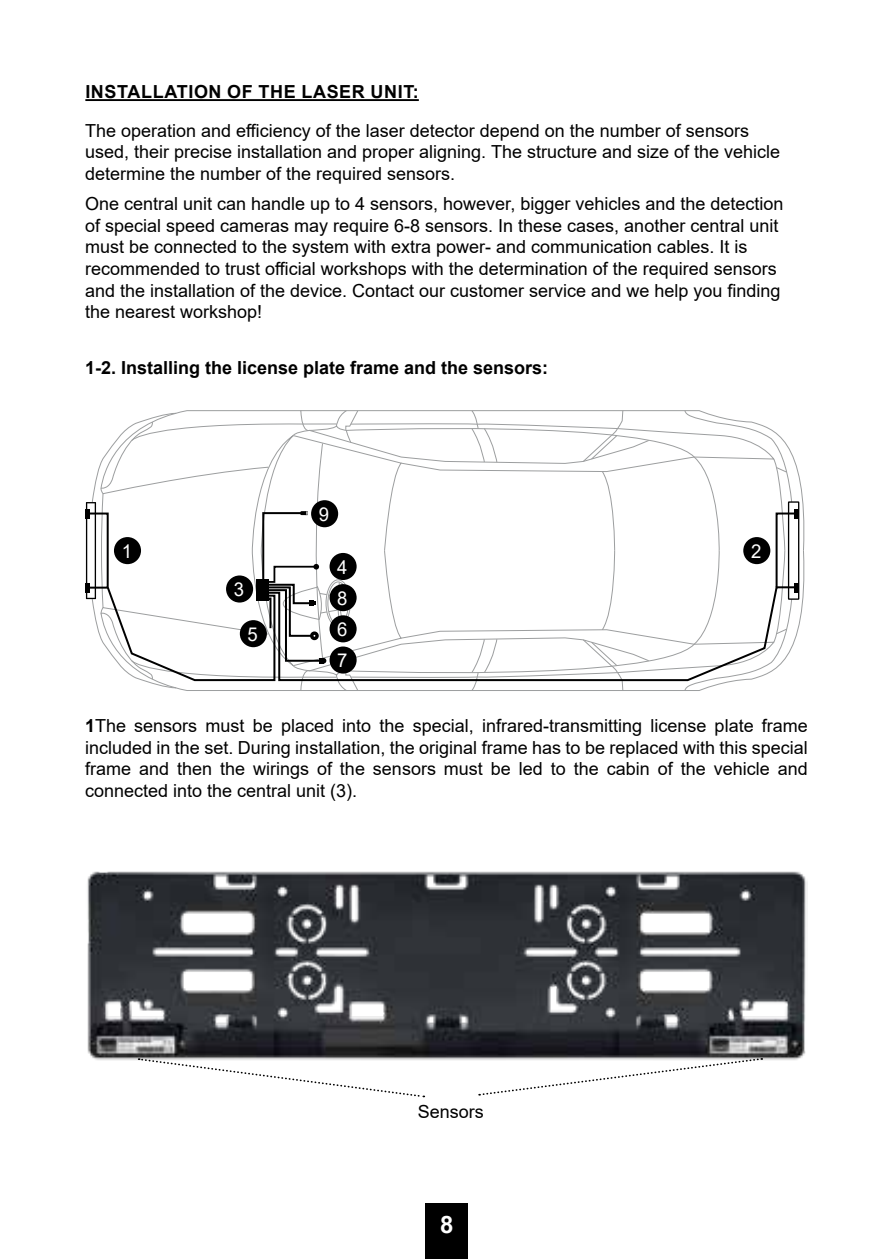
<style>
.page{position:relative;width:893px;height:1259px;background:#fff}
.page>*{position:absolute;margin:0;border:0;box-sizing:border-box;transform-origin:0 0}
.t1{font:700 24px "Arial";color:#fff}
.t2{font:19.2px/31.2px "Arial";color:#fff;text-align:justify}
.t3{font:18px/21.6px "Arial";color:#000}
.t4{font:700 18px "Arial";color:#000}
.t5{font:700 18px "Arial";letter-spacing:.035em;color:#000}
.s1{font-weight:700}
</style>
<div class="page">
<div style="left:426px;top:1203px;width:42px;height:56px;background:#000"></div>
<hr style="left:85px;top:99px;width:334px;height:2px;background:#000">
<img style="left:87px;top:871px;width:721px;height:190px">
<svg style="left:139px;top:1057px;width:285px;height:41px"></svg>
<svg style="left:479px;top:1057px;width:283px;height:39px"></svg>
<svg style="left:86px;top:410px;width:713px;height:281px"></svg>
<div style="left:226px;top:575px;width:27px;height:27px;background:#000;border-radius:50%"></div>
<div style="left:311px;top:500px;width:27px;height:27px;background:#000;border-radius:50%"></div>
<div style="left:330px;top:553px;width:27px;height:27px;background:#000;border-radius:50%"></div>
<div style="left:330px;top:584px;width:27px;height:27px;background:#000;border-radius:50%"></div>
<div style="left:330px;top:615px;width:27px;height:27px;background:#000;border-radius:50%"></div>
<div style="left:330px;top:646px;width:27px;height:27px;background:#000;border-radius:50%"></div>
<div style="left:114px;top:537px;width:27px;height:27px;background:#000;border-radius:50%"></div>
<div style="left:743px;top:537px;width:27px;height:27px;background:#000;border-radius:50%"></div>
<div style="left:240px;top:620px;width:27px;height:27px;background:#000;border-radius:50%"></div>
<p class="t5" style="left:85px;top:79px;width:335px">INSTALLATION OF THE LASER UNIT:</p>
<p class="t3" style="left:85px;top:120px;width:697px">The operation and efficiency of the laser detector depend on the number of sensors used, their precise installation and proper aligning. The structure and size of the vehicle determine the number of the required sensors.</p>
<p class="t3" style="left:85px;top:193px;width:700px">One central unit can handle up to 4 sensors, however, bigger vehicles and the detection of special speed cameras may require 6-8 sensors. In these cases, another central unit must be connected to the system with extra power- and communication cables. It is recommended to trust official workshops with the determination of the required sensors and the installation of the device. Contact our customer service and we help you finding the nearest workshop!</p>
<p class="t4" style="left:85px;top:355px;width:465px">1-2. Installing the license plate frame and the sensors:</p>
<p class="t2" style="left:319px;top:498px;width:12px">9</p>
<p class="t2" style="left:122px;top:535px;width:12px">1</p>
<p class="t2" style="left:751px;top:535px;width:12px">2</p>
<p class="t2" style="left:234px;top:573px;width:12px">3</p>
<p class="t2" style="left:248px;top:618px;width:12px">5</p>
<p class="t2" style="left:337px;top:551px;width:12px">4<br>8<br>6<br>7</p>
<p class="t3" style="left:85px;top:714px;width:724px;text-align:justify"><span class="s1">1</span>The sensors must be placed into the special, infrared-transmitting license plate frame included in the set. During installation, the original frame has to be replaced with this special frame and then the wirings of the sensors must be led to the cabin of the vehicle and connected into the central unit (3).</p>
<p class="t3" style="left:418px;top:1100px;width:68px">Sensors</p>
<h1 class="t1" style="left:440px;top:1207px;width:15px">8</h1>
</div>
